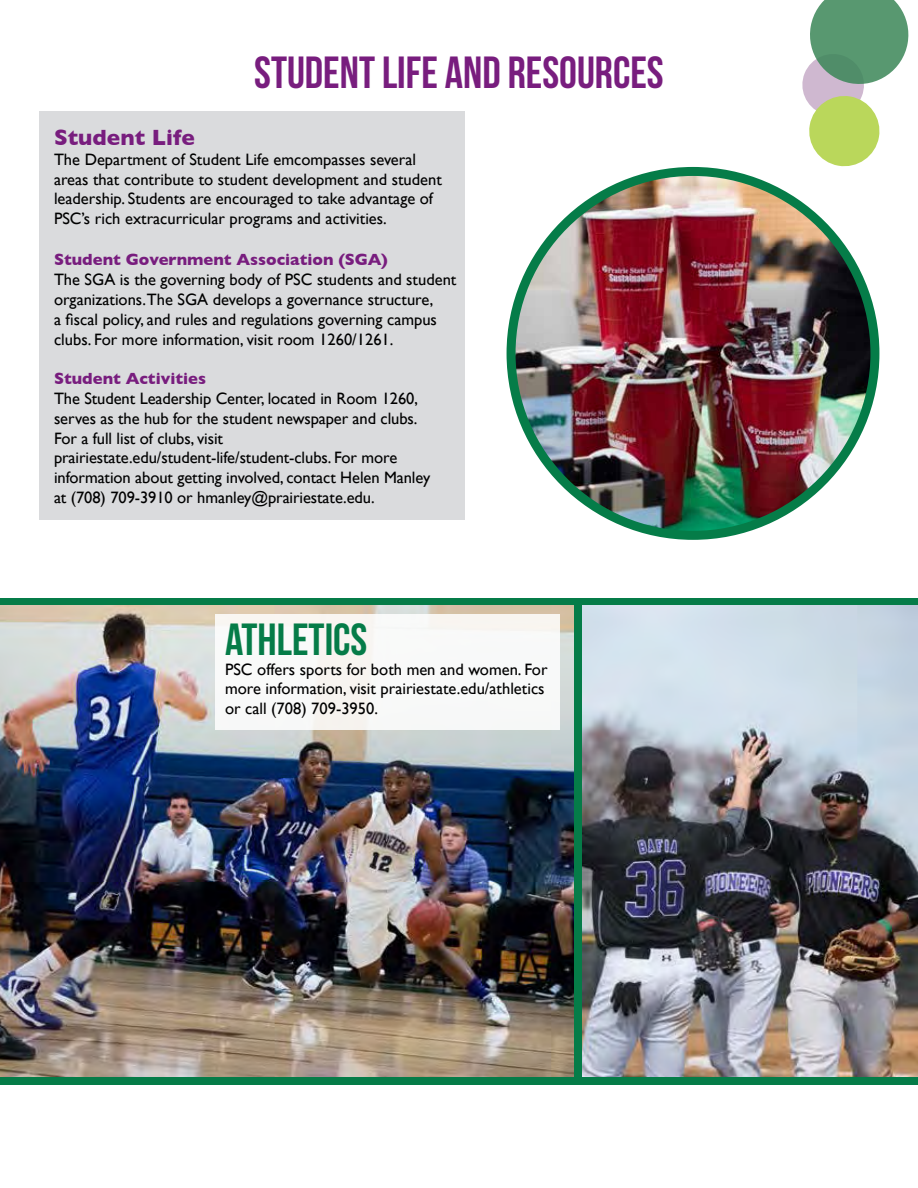
<style>
.page{position:relative;width:918px;height:1188px;background:#fff}
.page>*{position:absolute;margin:0;border:0;box-sizing:border-box;transform-origin:0 0}
.t1{font:45px "Bebas Neue";color:#781d7e}
.t2{font:45px "Bebas Neue";color:#057c48}
.t3{font:700 22.5px "Gill Sans";color:#781d7e}
.t4{font:16.5px/19.8px "Gill Sans";color:#000}
.t5{font:700 16.5px "Gill Sans";color:#781d7e}
</style>
<div class="page">
<div style="left:40px;top:111px;width:425px;height:409px;background:#dadbdd"></div>
<div style="left:0;top:598px;width:918px;height:8px;background:#057c48"></div>
<div style="left:0;top:1076px;width:918px;height:8px;background:#057c48"></div>
<div style="left:567px;top:605px;width:16px;height:475px;background:#057c48"></div>
<img style="left:0;top:606px;width:573px;height:471px">
<div style="left:215px;top:614px;width:345px;height:115px;background:#f8f9f9"></div>
<img style="left:583px;top:606px;width:335px;height:471px">
<img style="left:511px;top:171px;width:364px;height:364px;border-radius:182px">
<div style="left:507px;top:167px;width:372px;height:373px;border:9px solid #057c48;border-radius:50%"></div>
<svg style="left:802px;top:0;width:107px;height:167px"></svg>
<h1 class="t1" style="left:254px;top:48px;width:411px">STUDENT LIFE AND RESOURCES</h1>
<h2 class="t3" style="left:54px;top:124px;width:142px">Student Life</h2>
<p class="t4" style="left:54px;top:149px;width:389px">The Department of Student Life emcompasses several areas that contribute to student development and student leadership. Students are encouraged to take advantage of PSC’s rich extracurricular programs and activities.</p>
<p class="t5" style="left:54px;top:250px;width:335px">Student Government Association (SGA)</p>
<p class="t4" style="left:54px;top:270px;width:404px">The SGA is the governing body of PSC students and student organizations.The SGA develops a governance structure,<br>a fiscal policy, and rules and regulations governing campus clubs. For more information, visit room 1260/1261.</p>
<p class="t5" style="left:54px;top:369px;width:154px">Student Activities</p>
<p class="t4" style="left:54px;top:388px;width:378px">The Student Leadership Center, located in Room 1260, serves as the hub for the student newspaper and clubs.<br>For a full list of clubs, visit prairiestate.edu/student-life/student-clubs. For more information about getting involved, contact Helen Manley at (708) 709-3910 or hmanley@prairiestate.edu.</p>
<h1 class="t2" style="left:225px;top:615px;width:144px">ATHLETICS</h1>
<p class="t4" style="left:225px;top:659px;width:324px">PSC offers sports for both men and women. For more information, visit prairiestate.edu/athletics or call (708) 709-3950.</p>
</div>
